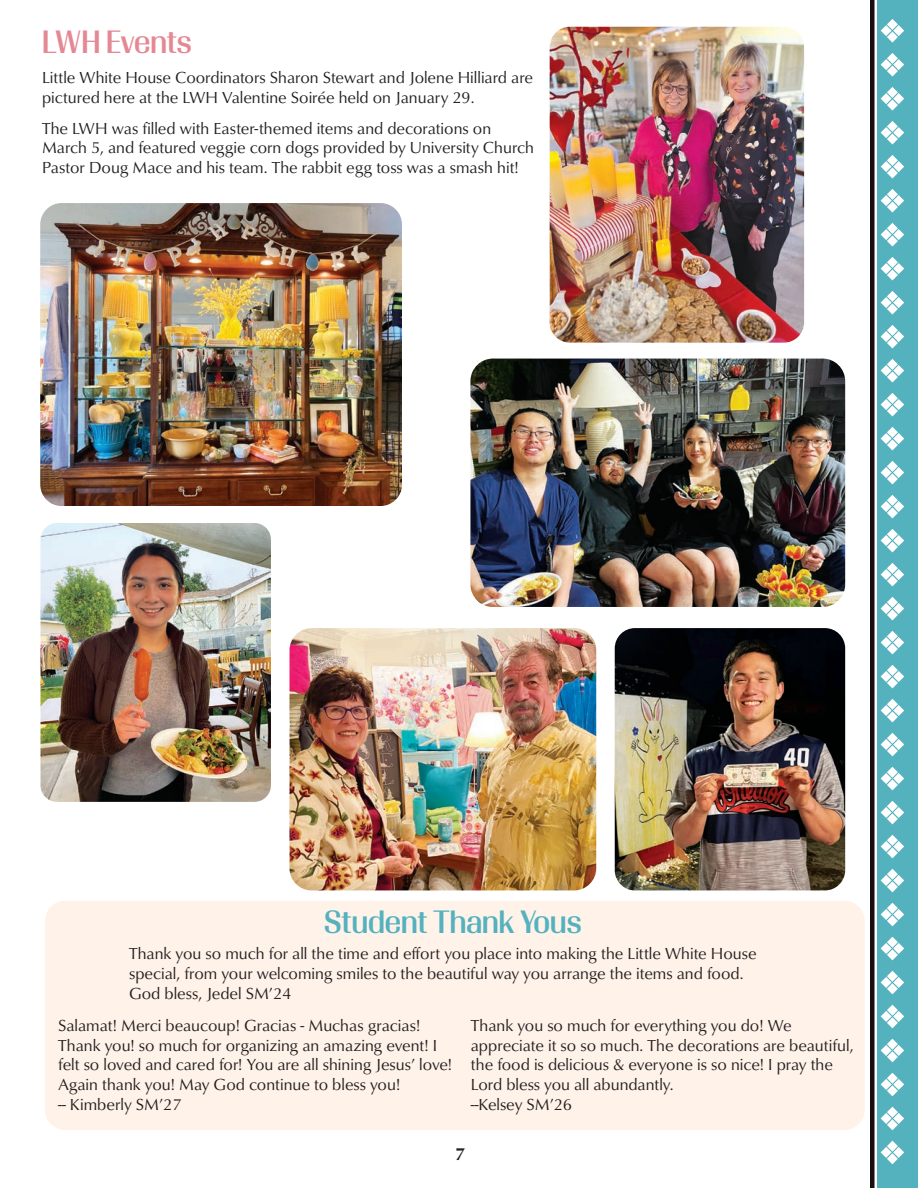
<style>
.page{position:relative;width:918px;height:1188px;background:#fff}
.page>*{position:absolute;margin:0;border:0;box-sizing:border-box;transform-origin:0 0}
.t1{font:500 30px "Timonium";color:#54b1be}
.t2{font:500 30px "Timonium";letter-spacing:-.01em;color:#e48894}
.t3{font:700 18px "Classico URW";color:#231f20}
.t4{font:16.5px/19.8px "Classico URW";color:#231f20}
</style>
<div class="page">
<div style="left:45px;top:901px;width:820px;height:229px;background:#fef2e9;border-radius:20px"></div>
<img style="left:550px;top:27px;width:254px;height:316px">
<img style="left:470px;top:359px;width:375px;height:248px">
<img style="left:615px;top:628px;width:230px;height:262px">
<div style="left:878px;top:0;width:40px;height:1188px;background:#54b1be"></div>
<svg style="left:881px;top:869px;width:23px;height:23px"></svg>
<svg style="left:881px;top:835px;width:23px;height:23px"></svg>
<svg style="left:881px;top:801px;width:23px;height:23px"></svg>
<svg style="left:881px;top:767px;width:23px;height:23px"></svg>
<svg style="left:881px;top:733px;width:23px;height:23px"></svg>
<svg style="left:881px;top:699px;width:23px;height:23px"></svg>
<svg style="left:881px;top:665px;width:23px;height:23px"></svg>
<svg style="left:881px;top:631px;width:23px;height:23px"></svg>
<svg style="left:881px;top:597px;width:23px;height:23px"></svg>
<svg style="left:881px;top:1141px;width:23px;height:23px"></svg>
<svg style="left:881px;top:1107px;width:23px;height:23px"></svg>
<svg style="left:881px;top:1073px;width:23px;height:23px"></svg>
<svg style="left:881px;top:1039px;width:23px;height:23px"></svg>
<svg style="left:881px;top:1005px;width:23px;height:23px"></svg>
<svg style="left:881px;top:971px;width:23px;height:23px"></svg>
<svg style="left:881px;top:937px;width:23px;height:23px"></svg>
<svg style="left:881px;top:903px;width:23px;height:23px"></svg>
<svg style="left:881px;top:257px;width:23px;height:24px"></svg>
<svg style="left:881px;top:563px;width:23px;height:23px"></svg>
<svg style="left:881px;top:529px;width:23px;height:23px"></svg>
<svg style="left:881px;top:495px;width:23px;height:23px"></svg>
<svg style="left:881px;top:461px;width:23px;height:23px"></svg>
<svg style="left:881px;top:427px;width:23px;height:23px"></svg>
<svg style="left:881px;top:393px;width:23px;height:23px"></svg>
<svg style="left:881px;top:359px;width:23px;height:23px"></svg>
<svg style="left:881px;top:325px;width:23px;height:23px"></svg>
<svg style="left:881px;top:291px;width:23px;height:23px"></svg>
<svg style="left:881px;top:121px;width:23px;height:24px"></svg>
<svg style="left:881px;top:87px;width:23px;height:24px"></svg>
<svg style="left:881px;top:53px;width:23px;height:24px"></svg>
<svg style="left:881px;top:19px;width:23px;height:24px"></svg>
<svg style="left:881px;top:223px;width:23px;height:24px"></svg>
<svg style="left:881px;top:189px;width:23px;height:24px"></svg>
<svg style="left:881px;top:155px;width:23px;height:24px"></svg>
<hr style="left:870px;top:0;width:4px;height:1188px;background:#180e0f">
<img style="left:40px;top:203px;width:362px;height:303px">
<img style="left:40px;top:523px;width:231px;height:279px">
<img style="left:289px;top:628px;width:307px;height:262px">
<p class="t2" style="left:42px;top:24px;width:151px">LWH Events</p>
<p class="t4" style="left:42px;top:67px;width:493px">Little White House Coordinators Sharon Stewart and Jolene Hilliard are pictured here at the LWH Valentine Soirée held on January 29.</p>
<p class="t4" style="left:42px;top:117px;width:494px">The LWH was filled with Easter-themed items and decorations on<br>March 5, and featured veggie corn dogs provided by University Church<br>Pastor Doug Mace and his team. The rabbit egg toss was a smash hit!</p>
<p class="t1" style="left:324px;top:904px;width:259px">Student Thank Yous</p>
<p class="t4" style="left:129px;top:943px;width:629px">Thank you so much for all the time and effort you place into making the Little White House special, from your welcoming smiles to the beautiful way you arrange the items and food.</p>
<p class="t4" style="left:129px;top:983px;width:164px">God bless, Jedel SM’24</p>
<p class="t4" style="left:58px;top:1015px;width:395px">Salamat! Merci beaucoup! Gracias - Muchas gracias!<br>Thank you! so much for organizing an amazing event! I felt so loved and cared for! You are all shining Jesus’ love!<br>Again thank you! May God continue to bless you!</p>
<p class="t4" style="left:58px;top:1094px;width:125px">-- Kimberly SM’27</p>
<p class="t4" style="left:471px;top:1015px;width:384px">Thank you so much for everything you do! We appreciate it so so much. The decorations are beautiful, the food is delicious &amp; everyone is so nice! I pray the Lord bless you all abundantly.</p>
<p class="t4" style="left:471px;top:1094px;width:103px">--Kelsey SM’26</p>
<p class="t3" style="left:455px;top:1141px;width:11px">7</p>
</div>
